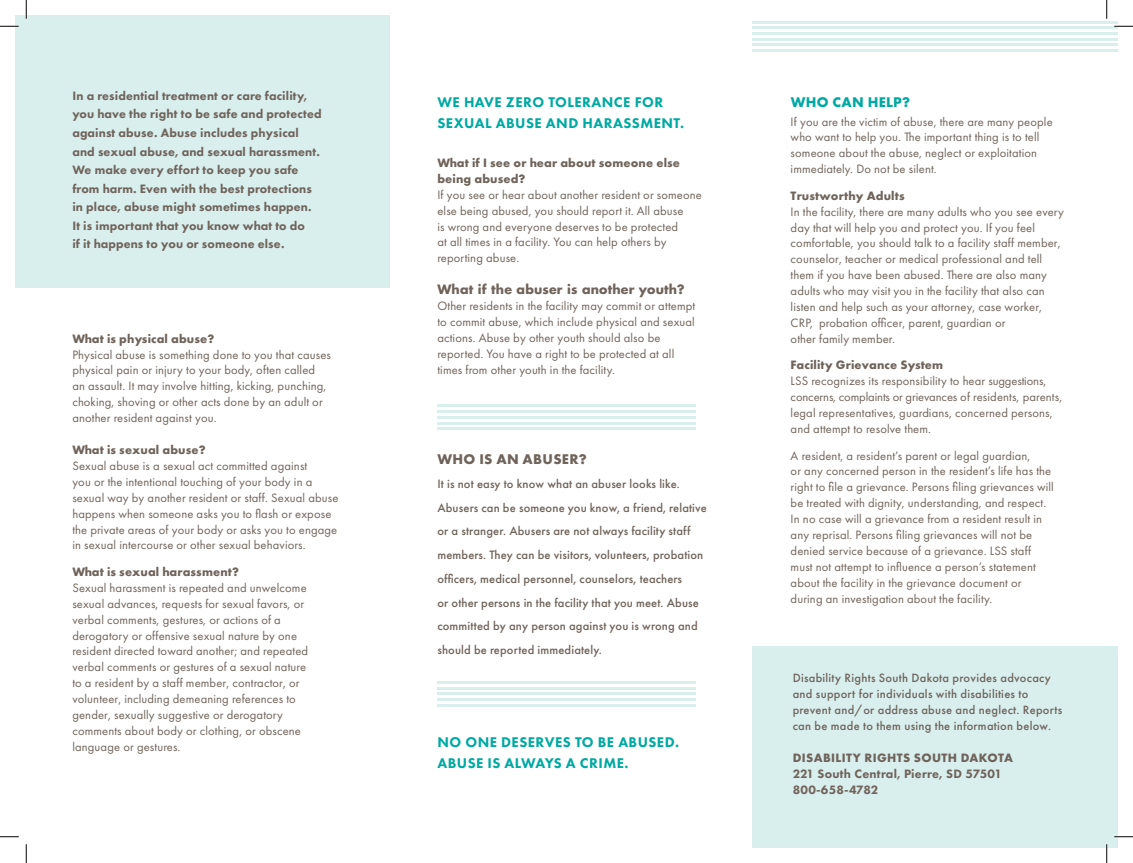
<style>
.page{position:relative;width:1133px;height:863px;background:#fff}
.page>*{position:absolute;margin:0;border:0;box-sizing:border-box;transform-origin:0 0}
.t1{font:800 14.62px/21.2px "Futura PT";letter-spacing:.03em;color:#00a9a2}
.t2{font:700 14.62px "Futura PT";letter-spacing:.02em;color:#6f635a}
.t3{font:700 14.62px "Futura PT";letter-spacing:.02em;color:#00a9a2}
.t4{font:12.62px/15.9px "Futura PT";letter-spacing:.01em;color:#6f635a}
.t5{font:800 12.62px/18.5px "Futura PT";letter-spacing:.01em;color:#6f635a}
.t6{font:500 12.62px/23.8px "Futura PT";letter-spacing:.01em;color:#6f635a}
.t7{font:700 12.62px/15.9px "Futura PT";letter-spacing:.01em;color:#6f635a}
.t8{font:700 12.62px "Futura";letter-spacing:.01em;color:#6f635a}
.t9{font:700 12.62px "Futura PT";letter-spacing:.03em;color:#6f635a}
.t10{font:500 12.5px/15.9px "Futura PT";letter-spacing:.02em;color:#6f635a}
</style>
<div class="page">
<div style="left:752px;top:646px;width:366px;height:202px;background:#d9efee"></div>
<div style="left:15px;top:15px;width:374px;height:272px;background:#d9efee"></div>
<hr style="left:752px;top:26px;width:366px;height:3px;background:#d9efee">
<hr style="left:752px;top:32px;width:366px;height:3px;background:#d9efee">
<hr style="left:752px;top:21px;width:366px;height:2px;background:#d9efee">
<hr style="left:752px;top:43px;width:366px;height:3px;background:#d9efee">
<hr style="left:752px;top:49px;width:366px;height:3px;background:#d9efee">
<hr style="left:752px;top:38px;width:366px;height:3px;background:#d9efee">
<hr style="left:437px;top:404px;width:258px;height:3px;background:#d9efee">
<hr style="left:437px;top:410px;width:258px;height:3px;background:#d9efee">
<hr style="left:437px;top:421px;width:258px;height:3px;background:#d9efee">
<hr style="left:437px;top:427px;width:258px;height:3px;background:#d9efee">
<hr style="left:437px;top:416px;width:258px;height:3px;background:#d9efee">
<hr style="left:437px;top:681px;width:258px;height:3px;background:#d9efee">
<hr style="left:437px;top:686px;width:258px;height:3px;background:#d9efee">
<hr style="left:437px;top:698px;width:258px;height:3px;background:#d9efee">
<hr style="left:437px;top:704px;width:258px;height:2px;background:#d9efee">
<hr style="left:437px;top:692px;width:258px;height:3px;background:#d9efee">
<svg style="left:0;top:25px;width:19px;height:2px"></svg>
<svg style="left:1114px;top:25px;width:18px;height:2px"></svg>
<svg style="left:0;top:836px;width:19px;height:1px"></svg>
<svg style="left:1114px;top:836px;width:18px;height:1px"></svg>
<svg style="left:25px;top:0;width:2px;height:19px"></svg>
<svg style="left:25px;top:844px;width:2px;height:18px"></svg>
<svg style="left:1106px;top:0;width:1px;height:19px"></svg>
<svg style="left:1106px;top:844px;width:1px;height:18px"></svg>
<p class="t5" style="left:72px;top:86px;width:251px">In a residential treatment or care facility, you have the right to be safe and protected against abuse. Abuse includes physical and sexual abuse, and sexual harassment.<br>We make every effort to keep you safe from harm. Even with the best protections in place, abuse might sometimes happen.<br>It is important that you know what to do<br>if it happens to you or someone else.</p>
<p class="t7" style="left:72px;top:330px;width:143px">What is physical abuse?</p>
<p class="t4" style="left:72px;top:346px;width:260px">Physical abuse is something done to you that causes physical pain or injury to your body, often called<br>an assault. It may involve hitting, kicking, punching, choking, shoving or other acts done by an adult or another resident against you.</p>
<p class="t7" style="left:72px;top:441px;width:135px">What is sexual abuse?</p>
<p class="t4" style="left:72px;top:457px;width:267px">Sexual abuse is a sexual act committed against<br>you or the intentional touching of your body in a sexual way by another resident or staff. Sexual abuse happens when someone asks you to flash or expose the private areas of your body or asks you to engage in sexual intercourse or other sexual behaviors.</p>
<p class="t7" style="left:72px;top:563px;width:168px">What is sexual harassment?</p>
<p class="t4" style="left:72px;top:579px;width:237px">Sexual harassment is repeated and unwelcome sexual advances, requests for sexual favors, or verbal comments, gestures, or actions of a derogatory or offensive sexual nature by one resident directed toward another; and repeated verbal comments or gestures of a sexual nature to a resident by a staff member, contractor, or volunteer, including demeaning references to gender, sexually suggestive or derogatory comments about body or clothing, or obscene language or gestures.</p>
<p class="t1" style="left:437px;top:91px;width:248px">WE HAVE ZERO TOLERANCE FOR<br>SEXUAL ABUSE AND HARASSMENT.</p>
<p class="t7" style="left:437px;top:154px;width:244px">What if I see or hear about someone else being abused?</p>
<p class="t4" style="left:437px;top:186px;width:266px">If you see or hear about another resident or someone else being abused, you should report it. All abuse<br>is wrong and everyone deserves to be protected<br>at all times in a facility. You can help others by reporting abuse.</p>
<p class="t8" style="left:437px;top:281px;width:249px">What if the abuser is another youth?</p>
<p class="t4" style="left:437px;top:298px;width:259px">Other residents in the facility may commit or attempt to commit abuse, which include physical and sexual actions. Abuse by other youth should also be reported. You have a right to be protected at all times from other youth in the facility.</p>
<p class="t2" style="left:437px;top:450px;width:151px">WHO IS AN ABUSER?</p>
<p class="t6" style="left:437px;top:472px;width:271px">It is not easy to know what an abuser looks like.<br>Abusers can be someone you know, a friend, relative or a stranger. Abusers are not always facility staff members. They can be visitors, volunteers, probation officers, medical personnel, counselors, teachers<br>or other persons in the facility that you meet. Abuse committed by any person against you is wrong and should be reported immediately.</p>
<p class="t1" style="left:437px;top:731px;width:243px">NO ONE DESERVES TO BE ABUSED.<br>ABUSE IS ALWAYS A CRIME.</p>
<p class="t3" style="left:790px;top:93px;width:121px">WHO CAN HELP?</p>
<p class="t4" style="left:790px;top:113px;width:263px">If you are the victim of abuse, there are many people who want to help you. The important thing is to tell someone about the abuse, neglect or exploitation immediately. Do not be silent.</p>
<p class="t7" style="left:790px;top:187px;width:115px">Trustworthy Adults</p>
<p class="t4" style="left:790px;top:203px;width:275px">In the facility, there are many adults who you see every day that will help you and protect you. If you feel comfortable, you should talk to a facility staff member, counselor, teacher or medical professional and tell them if you have been abused. There are also many adults who may visit you in the facility that also can listen and help such as your attorney, case worker, CRP, probation officer, parent, guardian or<br>other family member.</p>
<p class="t7" style="left:790px;top:357px;width:154px">Facility Grievance System</p>
<p class="t4" style="left:790px;top:373px;width:273px">LSS recognizes its responsibility to hear suggestions, concerns, complaints or grievances of residents, parents, legal representatives, guardians, concerned persons, and attempt to resolve them.</p>
<p class="t4" style="left:790px;top:447px;width:265px">A resident, a resident’s parent or legal guardian,<br>or any concerned person in the resident’s life has the right to file a grievance. Persons filing grievances will be treated with dignity, understanding, and respect.<br>In no case will a grievance from a resident result in any reprisal. Persons filing grievances will not be denied service because of a grievance. LSS staff must not attempt to influence a person’s statement about the facility in the grievance document or during an investigation about the facility.</p>
<p class="t10" style="left:792px;top:669px;width:271px">Disability Rights South Dakota provides advocacy and support for individuals with disabilities to prevent and/or address abuse and neglect. Reports can be made to them using the information below.</p>
<p class="t9" style="left:792px;top:749px;width:222px">DISABILITY RIGHTS SOUTH DAKOTA</p>
<p class="t5" style="left:792px;top:765px;width:211px;line-height:15.9px">221 South Central, Pierre, SD 57501<br>800-658-4782</p>
</div>
